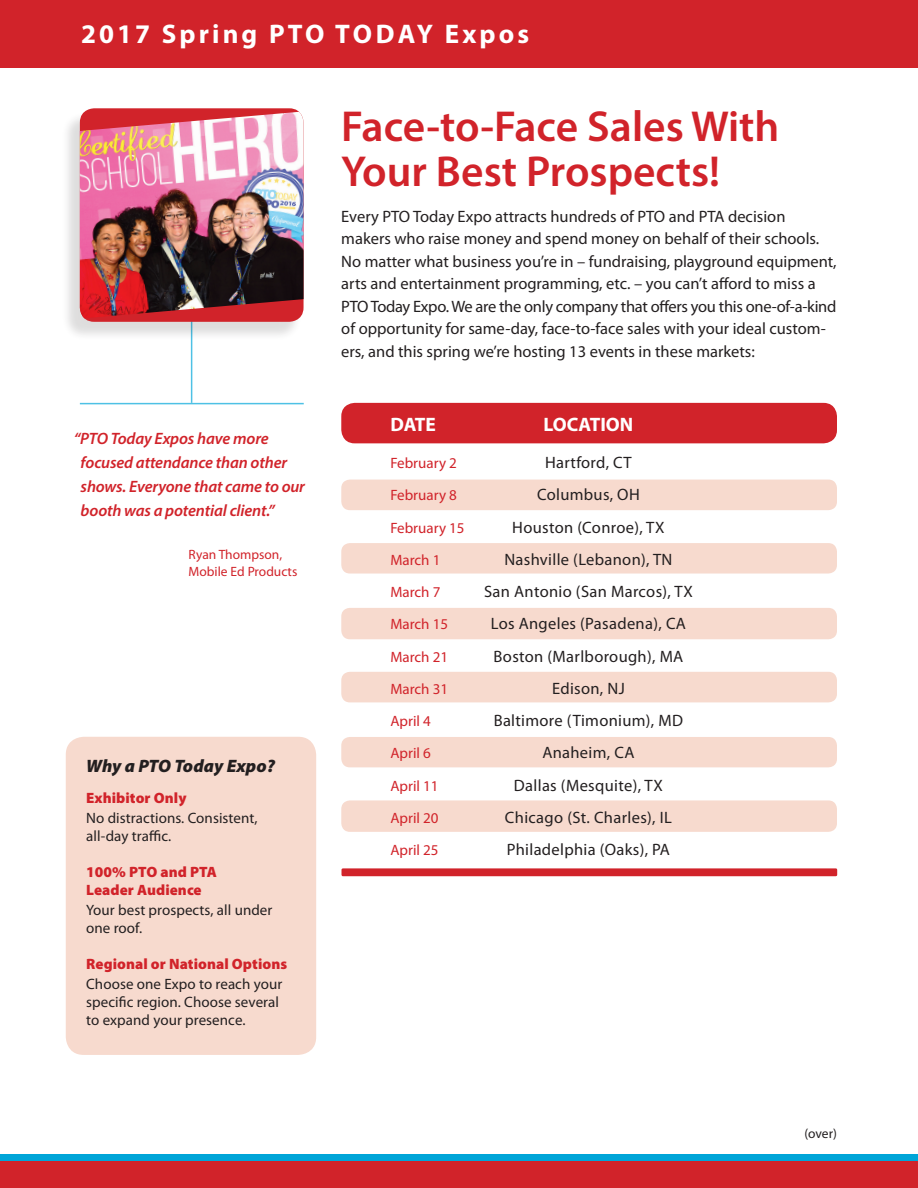
<style>
.page{position:relative;width:918px;height:1188px;background:#fff}
.page>*{position:absolute;margin:0;border:0;box-sizing:border-box;transform-origin:0 0}
.t1{font:600 43.5px/45px "Myriad Pro";color:#d1232a}
.t2{font:700 27px "Myriad Pro";letter-spacing:.115em;color:#fff}
.t3{font:700 19.5px "Myriad Pro";color:#fff}
.t4{font:italic 900 18px "Myriad Pro";color:#231f20}
.t5{font:16.5px/22.5px "Myriad Pro";color:#231f20}
.t6{font:16.5px "Myriad Pro";letter-spacing:.02em;color:#231f20}
.t7{font:italic 600 16.5px/24px "Myriad Pro";letter-spacing:-.01em;color:#d1232a}
.t8{font:15px/18px "Myriad Pro";letter-spacing:.005em;color:#231f20}
.t9{font:15px "Myriad Pro";color:#d1232a}
.t10{font:900 15px/18px "Myriad Pro";letter-spacing:.005em;color:#d1232a}
.t11{font:13.5px/16.5px "Myriad Pro";color:#d1232a}
.t12{font:13.5px "Myriad Pro";color:#231f20}
</style>
<div class="page">
<div style="left:0;top:0;width:918px;height:68px;background:#d1232a"></div>
<div style="left:0;top:1154px;width:918px;height:7px;background:#00a5d8"></div>
<div style="left:0;top:1161px;width:918px;height:27px;background:#d1232a"></div>
<hr style="left:80px;top:403px;width:224px;height:1px;background:#4ec1e5">
<hr style="left:191px;top:272px;width:1px;height:131px;background:#4ec1e5">
<div style="left:62px;top:111px;width:240px;height:230px;background:#231f20;opacity:.15"></div>
<div style="left:80px;top:108px;width:224px;height:214px;background:#d1232a;border-radius:14px"></div>
<img style="left:80px;top:112px;width:224px;height:206px">
<div style="left:66px;top:737px;width:250px;height:318px;background:#f7dace;border-radius:18px"></div>
<div style="left:341px;top:403px;width:496px;height:40px;background:#d1232a;border-radius:14px"></div>
<div style="left:341px;top:608px;width:496px;height:31px;background:#f7dace;border-radius:9px"></div>
<div style="left:341px;top:800px;width:496px;height:32px;background:#f7dace;border-radius:9px"></div>
<div style="left:342px;top:868px;width:495px;height:8px;background:#d1232a;border-radius:2px"></div>
<div style="left:341px;top:543px;width:496px;height:31px;background:#f7dace;border-radius:9px"></div>
<div style="left:341px;top:737px;width:496px;height:30px;background:#f7dace;border-radius:9px"></div>
<div style="left:341px;top:480px;width:496px;height:30px;background:#f7dace;border-radius:9px"></div>
<div style="left:341px;top:672px;width:496px;height:30px;background:#f7dace;border-radius:9px"></div>
<h2 class="t2" style="left:81px;top:16px;width:450px">2017 Spring PTO TODAY Expos</h2>
<h1 class="t1" style="left:341px;top:102px;width:440px">Face-to-Face Sales With<br>Your Best Prospects!</h1>
<p class="t7" style="left:81px;top:426px;width:226px;text-indent:-7px">“PTO Today Expos have more focused attendance than other shows. Everyone that came to our booth was a potential client.”</p>
<p class="t11" style="left:189px;top:546px;width:110px">Ryan Thompson,<br>Mobile Ed Products</p>
<p class="t4" style="left:86px;top:753px;width:190px">Why a PTO Today Expo?</p>
<p class="t10" style="left:86px;top:788px;width:102px">Exhibitor Only</p>
<p class="t8" style="left:86px;top:809px;width:173px">No distractions. Consistent, all-day traffic.</p>
<p class="t10" style="left:86px;top:863px;width:132px">100% PTO and PTA<br>Leader Audience</p>
<p class="t8" style="left:86px;top:901px;width:188px">Your best prospects, all under one roof.</p>
<p class="t10" style="left:86px;top:955px;width:203px">Regional or National Options</p>
<p class="t8" style="left:86px;top:975px;width:198px">Choose one Expo to reach your specific region. Choose several to expand your presence.</p>
<p class="t5" style="left:341px;top:205px;width:497px">Every PTO Today Expo attracts hundreds of PTO and PTA decision makers who raise money and spend money on behalf of their schools.<br>No matter what business you’re in – fundraising, playground equipment, arts and entertainment programming, etc. – you can’t afford to miss a PTO Today Expo. We are the only company that offers you this one-of-a-kind of opportunity for same-day, face-to-face sales with your ideal custom&shy;ers, and this spring we’re hosting 13 events in these markets:</p>
<p class="t3" style="left:390px;top:411px;width:47px">DATE</p>
<p class="t3" style="left:544px;top:411px;width:91px">LOCATION</p>
<p class="t9" style="left:390px;top:454px;width:68px">February 2</p>
<p class="t6" style="left:545px;top:452px;width:88px">Hartford, CT</p>
<p class="t9" style="left:390px;top:486px;width:68px">February 8</p>
<p class="t6" style="left:537px;top:485px;width:104px">Columbus, OH</p>
<p class="t9" style="left:390px;top:518px;width:76px">February 15</p>
<p class="t6" style="left:512px;top:517px;width:154px">Houston (Conroe), TX</p>
<p class="t9" style="left:390px;top:551px;width:52px">March 1</p>
<p class="t6" style="left:504px;top:549px;width:170px">Nashville (Lebanon), TN</p>
<p class="t9" style="left:390px;top:583px;width:52px">March 7</p>
<p class="t6" style="left:484px;top:581px;width:210px">San Antonio (San Marcos), TX</p>
<p class="t9" style="left:390px;top:615px;width:59px">March 15</p>
<p class="t6" style="left:491px;top:614px;width:197px">Los Angeles (Pasadena), CA</p>
<p class="t9" style="left:390px;top:647px;width:59px">March 21</p>
<p class="t6" style="left:494px;top:646px;width:191px">Boston (Marlborough), MA</p>
<p class="t9" style="left:390px;top:680px;width:59px">March 31</p>
<p class="t6" style="left:552px;top:678px;width:74px">Edison, NJ</p>
<p class="t9" style="left:390px;top:712px;width:42px">April 4</p>
<p class="t6" style="left:494px;top:710px;width:191px">Baltimore (Timonium), MD</p>
<p class="t9" style="left:390px;top:744px;width:42px">April 6</p>
<p class="t6" style="left:542px;top:743px;width:94px">Anaheim, CA</p>
<p class="t9" style="left:390px;top:776px;width:50px">April 11</p>
<p class="t6" style="left:514px;top:775px;width:150px">Dallas (Mesquite), TX</p>
<p class="t9" style="left:390px;top:809px;width:50px">April 20</p>
<p class="t6" style="left:505px;top:807px;width:168px">Chicago (St. Charles), IL</p>
<p class="t9" style="left:390px;top:841px;width:50px">April 25</p>
<p class="t6" style="left:507px;top:839px;width:165px">Philadelphia (Oaks), PA</p>
<p class="t12" style="left:804px;top:1126px;width:34px">(over)</p>
</div>
